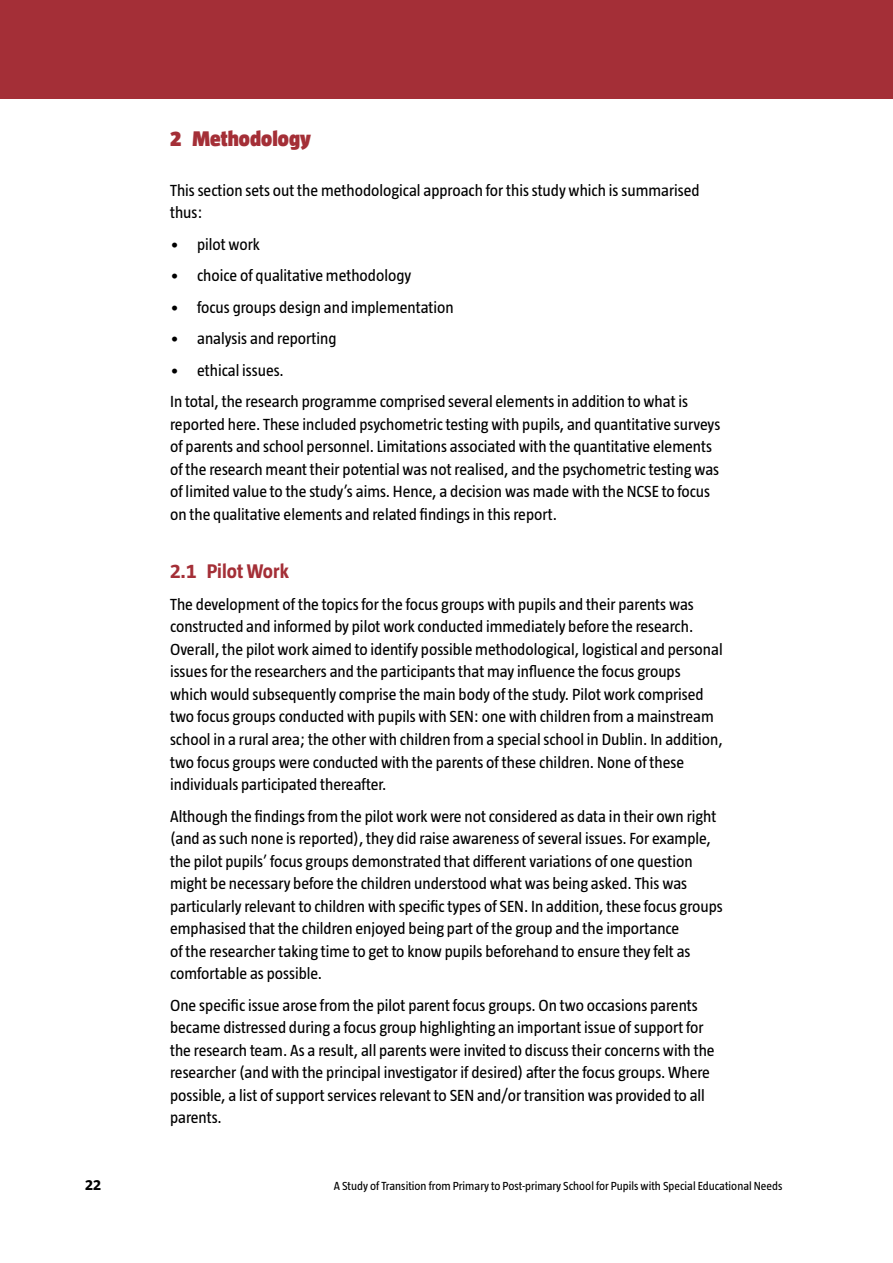
<style>
.page{position:relative;width:893px;height:1263px;background:#fff}
.page>*{position:absolute;margin:0;border:0;box-sizing:border-box;transform-origin:0 0}
.t1{font:900 21.75px "Taz";color:#a42f37}
.t2{font:700 20.25px "Taz";color:#a42f37}
.Body_Text{font:16.5px/22.5px "Taz";color:#000}
.t3{font:700 16.5px "Taz";color:#000}
.t4{font:12px "Taz";color:#000}
</style>
<div class="page">
<div style="left:0;top:0;width:893px;height:99px;background:#a42f37"></div>
<p class="t1" style="left:170px;top:127px;width:142px">2 Methodology</p>
<p class="Body_Text" style="left:170px;top:179px;width:531px">This section sets out the methodological approach for this study which is summarised thus:</p>
<p class="Body_Text" style="left:170px;top:233px;width:91px">• pilot work</p>
<p class="Body_Text" style="left:170px;top:264px;width:243px">• choice of qualitative methodology</p>
<p class="Body_Text" style="left:170px;top:296px;width:285px">• focus groups design and implementation</p>
<p class="Body_Text" style="left:170px;top:327px;width:168px">• analysis and reporting</p>
<p class="Body_Text" style="left:170px;top:359px;width:115px">• ethical issues.</p>
<p class="Body_Text" style="left:170px;top:390px;width:552px">In total, the research programme comprised several elements in addition to what is reported here. These included psychometric testing with pupils, and quantitative surveys of parents and school personnel. Limitations associated with the quantitative elements of the research meant their potential was not realised, and the psychometric testing was of limited value to the study’s aims. Hence, a decision was made with the NCSE to focus on the qualitative elements and related findings in this report.</p>
<p class="t2" style="left:170px;top:560px;width:120px">2.1 Pilot Work</p>
<p class="Body_Text" style="left:170px;top:593px;width:554px">The development of the topics for the focus groups with pupils and their parents was constructed and informed by pilot work conducted immediately before the research.<br>Overall, the pilot work aimed to identify possible methodological, logistical and personal issues for the researchers and the participants that may influence the focus groups<br>which would subsequently comprise the main body of the study. Pilot work comprised two focus groups conducted with pupils with SEN: one with children from a mainstream school in a rural area; the other with children from a special school in Dublin. In addition, two focus groups were conducted with the parents of these children. None of these individuals participated thereafter.</p>
<p class="Body_Text" style="left:170px;top:804px;width:554px">Although the findings from the pilot work were not considered as data in their own right (and as such none is reported), they did raise awareness of several issues. For example, the pilot pupils’ focus groups demonstrated that different variations of one question might be necessary before the children understood what was being asked. This was particularly relevant to children with specific types of SEN. In addition, these focus groups emphasised that the children enjoyed being part of the group and the importance<br>of the researcher taking time to get to know pupils beforehand to ensure they felt as comfortable as possible.</p>
<p class="Body_Text" style="left:170px;top:993px;width:546px">One specific issue arose from the pilot parent focus groups. On two occasions parents became distressed during a focus group highlighting an important issue of support for the research team. As a result, all parents were invited to discuss their concerns with the researcher (and with the principal investigator if desired) after the focus groups. Where possible, a list of support services relevant to SEN and/or transition was provided to all parents.</p>
<p class="t3" style="left:85px;top:1175px;width:18px">22</p>
<p class="t4" style="left:334px;top:1179px;width:450px">A Study of Transition from Primary to Post-primary School for Pupils with Special Educational Needs</p>
</div>
